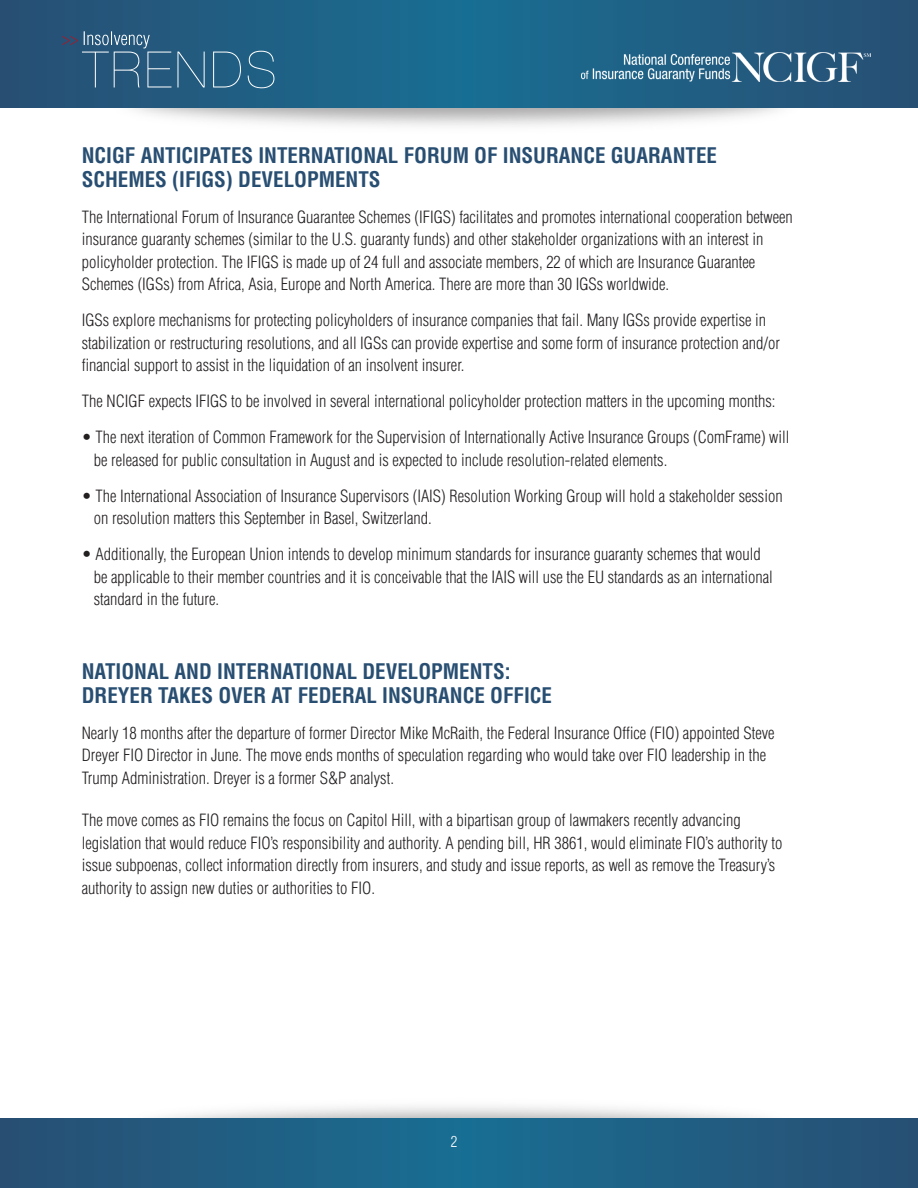
<style>
.page{position:relative;width:918px;height:1188px;background:#fff}
.page>*{position:absolute;margin:0;border:0;box-sizing:border-box;transform-origin:0 0}
.t1{font:700 condensed 21px/24px "Helvetica";color:#284e72}
.t2{font:300 condensed 16.5px/22.5px "Helvetica";color:#231f20}
.t3{font:300 condensed 15px "Helvetica";color:#fff}
</style>
<div class="page">
<img style="left:98px;top:1106px;width:719px;height:13px">
<svg style="left:0;top:1119px;width:918px;height:69px;background:#205e82"></svg>
<svg style="left:0;top:0;width:918px;height:108px;background:#205f83"></svg>
<img style="left:581px;top:52px;width:289px;height:30px">
<svg style="left:62px;top:31px;width:212px;height:57px;background:#326486"></svg>
<p class="t1" style="left:82px;top:143px;width:637px">NCIGF ANTICIPATES INTERNATIONAL FORUM OF INSURANCE GUARANTEE<br>SCHEMES (IFIGS) DEVELOPMENTS</p>
<p class="t2" style="left:82px;top:205px;width:713px">The International Forum of Insurance Guarantee Schemes (IFIGS) facilitates and promotes international cooperation between insurance guaranty schemes (similar to the U.S. guaranty funds) and other stakeholder organizations with an interest in policyholder protection. The IFIGS is made up of 24 full and associate members, 22 of which are Insurance Guarantee Schemes (IGSs) from Africa, Asia, Europe and North America. There are more than 30 IGSs worldwide.</p>
<p class="t2" style="left:82px;top:309px;width:700px">IGSs explore mechanisms for protecting policyholders of insurance companies that fail. Many IGSs provide expertise in stabilization or restructuring resolutions, and all IGSs can provide expertise and some form of insurance protection and/or financial support to assist in the liquidation of an insolvent insurer.</p>
<p class="t2" style="left:82px;top:390px;width:695px">The NCIGF expects IFIGS to be involved in several international policyholder protection matters in the upcoming months:</p>
<p class="t2" style="left:94px;top:426px;width:697px;text-indent:-12px">• The next iteration of Common Framework for the Supervision of Internationally Active Insurance Groups (ComFrame) will be released for public consultation in August and is expected to include resolution-related elements.</p>
<p class="t2" style="left:94px;top:484px;width:690px;text-indent:-12px">• The International Association of Insurance Supervisors (IAIS) Resolution Working Group will hold a stakeholder session on resolution matters this September in Basel, Switzerland.</p>
<p class="t2" style="left:94px;top:543px;width:680px;text-indent:-12px">• Additionally, the European Union intends to develop minimum standards for insurance guaranty schemes that would be applicable to their member countries and it is conceivable that the IAIS will use the EU standards as an international standard in the future.</p>
<p class="t1" style="left:82px;top:659px;width:472px">NATIONAL AND INTERNATIONAL DEVELOPMENTS:<br>DREYER TAKES OVER AT FEDERAL INSURANCE OFFICE</p>
<p class="t2" style="left:82px;top:721px;width:694px">Nearly 18 months after the departure of former Director Mike McRaith, the Federal Insurance Office (FIO) appointed Steve<br>Dreyer FIO Director in June. The move ends months of speculation regarding who would take over FIO leadership in the<br>Trump Administration. Dreyer is a former S&amp;P analyst.</p>
<p class="t2" style="left:82px;top:809px;width:702px">The move comes as FIO remains the focus on Capitol Hill, with a bipartisan group of lawmakers recently advancing legislation that would reduce FIO’s responsibility and authority. A pending bill, HR 3861, would eliminate FIO’s authority to issue subpoenas, collect information directly from insurers, and study and issue reports, as well as remove the Treasury’s authority to assign new duties or authorities to FIO.</p>
<p class="t3" style="left:451px;top:1132px;width:8px">2</p>
</div>
